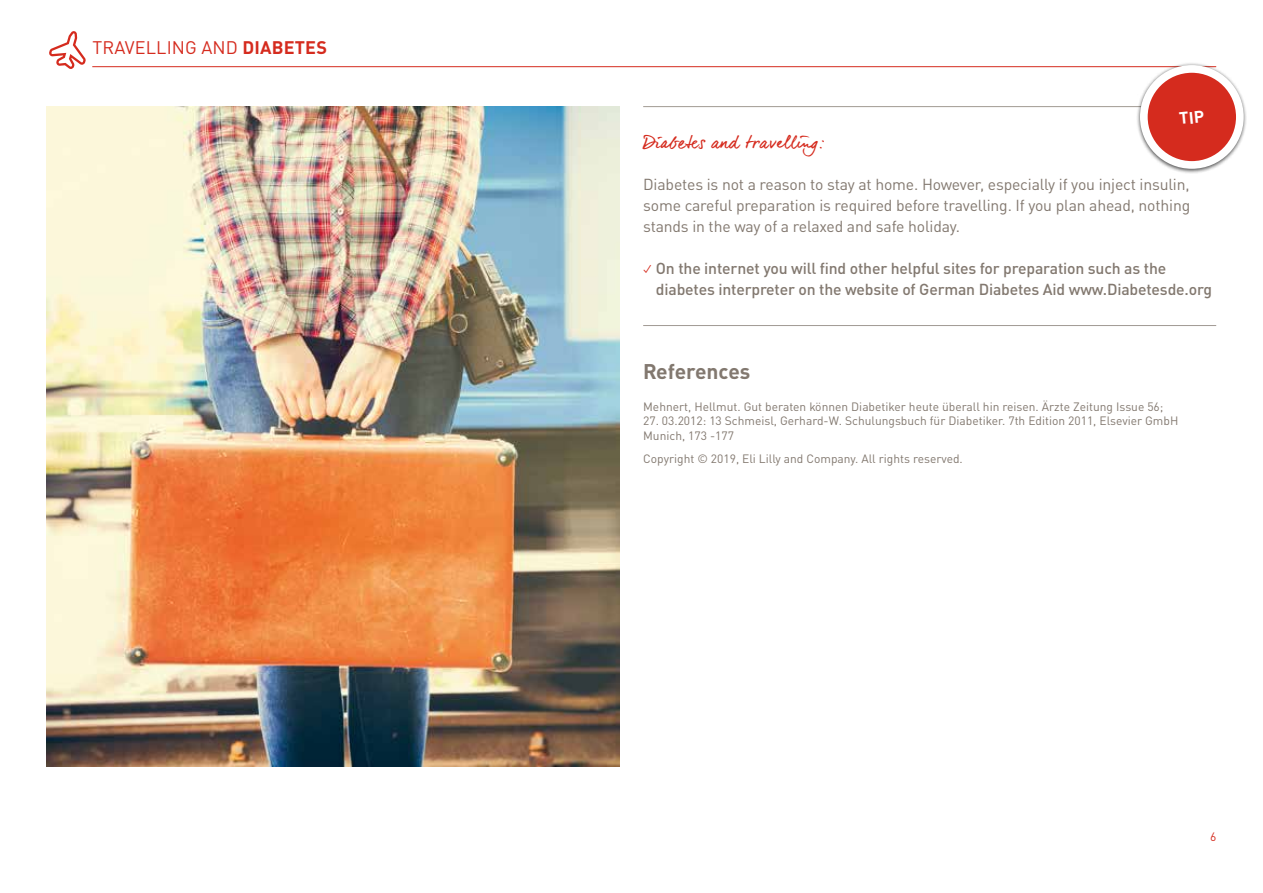
<style>
.page{position:relative;width:1263px;height:893px;background:#fff}
.page>*{position:absolute;margin:0;border:0;box-sizing:border-box;transform-origin:0 0}
.t1{font:700 21px "DIN Pro";color:#82786f}
.t2{font:18px "DIN Pro";letter-spacing:.01em;color:#d52b1e}
.t3{font:17.25px "dear Joe 6";color:#d52b1e}
.t4{font:15.75px/21px "DIN Pro";letter-spacing:-.01em;color:#82786f;text-align:justify}
.t5{font:500 15.75px/21px "DIN Pro";letter-spacing:-.01em;color:#82786f}
.t6{font:12px/14.4px "DIN Pro";color:#82786f}
.t7{font:12px "DIN Pro";color:#d52b1e}
.s1{font-weight:700}
.s2{font-family:"Apple Gothic";font-weight:400;font-size:15px;color:#d52b1e}
</style>
<div class="page">
<hr style="left:92px;top:66px;width:1124px;height:1px;background:#d52b1e">
<svg style="left:49px;top:31px;width:37px;height:38px"></svg>
<hr style="left:643px;top:106px;width:573px;height:1px;background:#a19a93">
<hr style="left:643px;top:325px;width:573px;height:1px;background:#a19a93">
<div style="left:1136px;top:62px;width:111px;height:112px;background:#000;opacity:.7"></div>
<div style="left:1144px;top:69px;width:96px;height:96px;background:#d52b1e;border-radius:50%"></div>
<div style="left:1140px;top:65px;width:104px;height:104px;border:8px solid #fff;border-radius:50%"></div>
<img style="left:47px;top:106px;width:573px;height:661px">
<h2 class="t2" style="left:92px;top:33px;width:236px">TRAVELLING AND <span class="s1">DIABETES</span></h2>
<h3 class="t3" style="left:643px;top:132px;width:182px">Diabetes and travelling:</h3>
<h3 class="t4" style="left:643px;top:173px;width:549px">Diabetes is not a reason to stay at home. However, especially if you inject insulin, some careful preparation is required before travelling. If you plan ahead, nothing stands in the way of a relaxed and safe holiday.</h3>
<h3 class="t5" style="left:656px;top:257px;width:557px;text-indent:-13px"><span class="s2">✓</span> On the internet you will find other helpful sites for preparation such as the diabetes interpreter on the website of German Diabetes Aid www.Diabetesde.org</h3>
<h1 class="t1" style="left:643px;top:354px;width:109px">References</h1>
<p class="t6" style="left:643px;top:398px;width:522px">Mehnert, Hellmut. Gut beraten können Diabetiker heute überall hin reisen. Ärzte Zeitung Issue 56;</p>
<p class="t6" style="left:643px;top:412px;width:537px">27. 03.2012: 13 Schmeisl, Gerhard-W. Schulungsbuch für Diabetiker. 7th Edition 2011, Elsevier GmbH<br>Munich, 173 -177</p>
<p class="t6" style="left:643px;top:451px;width:321px">Copyright © 2019, Eli Lilly and Company. All rights reserved.</p>
<p class="t7" style="left:1210px;top:828px;width:8px">6</p>
</div>
